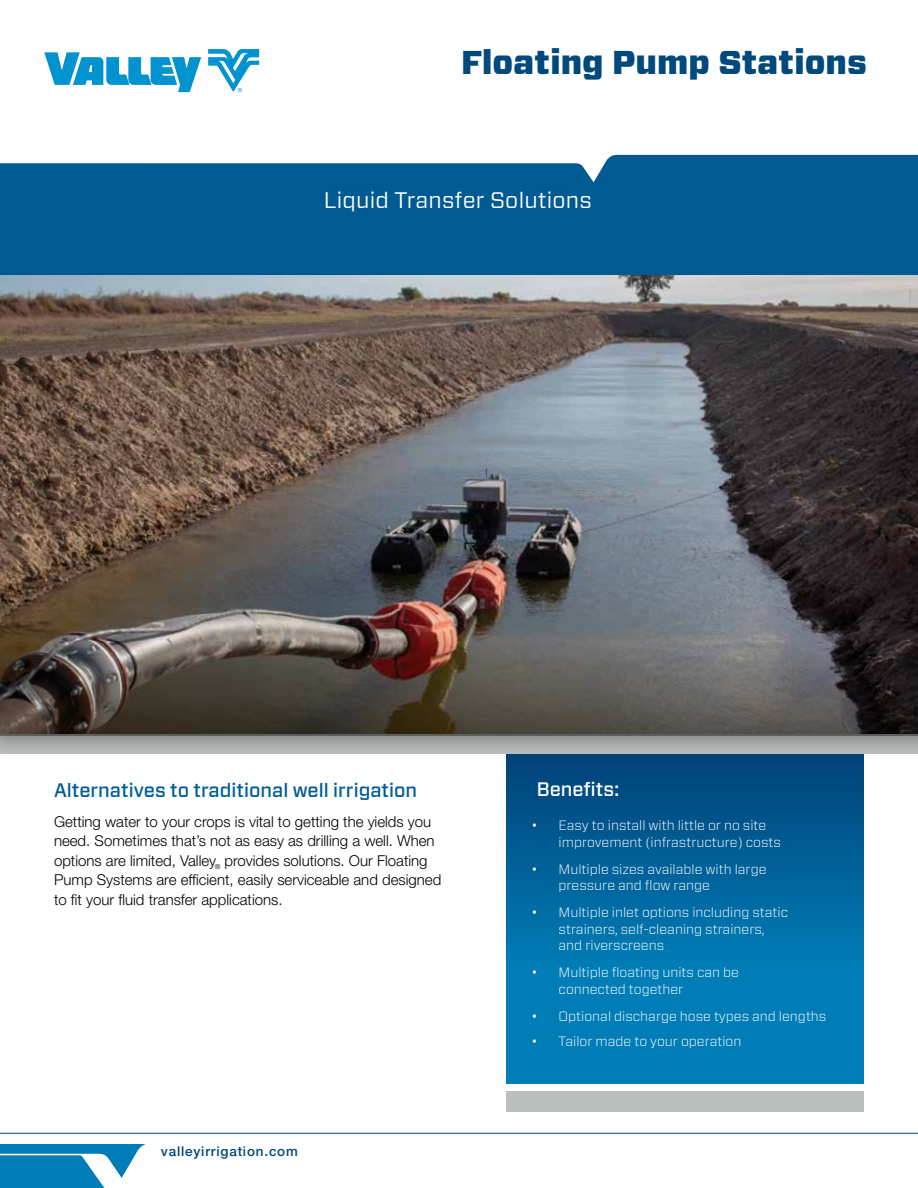
<style>
.page{position:relative;width:918px;height:1188px;background:#fff}
.page>*{position:absolute;margin:0;border:0;box-sizing:border-box;transform-origin:0 0}
.t1{font:900 33px "Forza";color:#00497c}
.t2{font:22.5px "Forza";letter-spacing:.01em;color:#fff}
.t3{font:500 19.5px "Forza";color:#005c97}
.t4{font:500 19.5px "Forza";color:#fff}
.t5{font:300 15px/19.5px "Helvetica Neue LT Pro";color:#000}
.t6{font:300 13.5px/16.5px "Forza";color:#fff}
.t7{font:500 13.5px "Helvetica Neue LT Pro";letter-spacing:.06em;color:#00497c}
</style>
<div class="page">
<div style="left:0;top:155px;width:918px;height:115px;background:#005b94"></div>
<div style="left:506px;top:752px;width:358px;height:332px;background:#007db6"></div>
<div style="left:506px;top:753px;width:358px;height:212px;background:linear-gradient(to bottom,#004178,#007cb5)"></div>
<div style="left:506px;top:1091px;width:358px;height:20px;background:#bdbfbf"></div>
<hr style="left:0;top:1133px;width:918px;height:1px;background:#00497c">
<div style="left:0;top:270px;width:918px;height:488px;background:#000;opacity:.26"></div>
<img style="left:0;top:275px;width:918px;height:367px">
<svg style="left:0;top:642px;width:918px;height:93px;background:#514b45"></svg>
<svg style="left:208px;top:49px;width:51px;height:43px"></svg>
<svg style="left:44px;top:52px;width:157px;height:40px"></svg>
<svg style="left:0;top:1144px;width:146px;height:44px"></svg>
<h1 class="t1" style="left:461px;top:40px;width:407px">Floating Pump Stations</h1>
<h2 class="t2" style="left:324px;top:184px;width:269px">Liquid Transfer Solutions</h2>
<h3 class="t3" style="left:54px;top:777px;width:365px">Alternatives to traditional well irrigation</h3>
<h3 class="t4" style="left:537px;top:776px;width:84px">Benefits:</h3>
<p class="t5" style="left:54px;top:811px;width:389px">Getting water to your crops is vital to getting the yields you need. Sometimes that’s not as easy as drilling a well. When options are limited, Valley<sub>®</sub> provides solutions. Our Floating Pump Systems are efficient, easily serviceable and designed to fit your fluid transfer applications.</p>
<p class="t6" style="left:559px;top:817px;width:224px;text-indent:-27px">• Easy to install with little or no site improvement (infrastructure) costs</p>
<p class="t6" style="left:559px;top:861px;width:209px;text-indent:-27px">• Multiple sizes available with large pressure and flow range</p>
<p class="t6" style="left:559px;top:904px;width:231px;text-indent:-27px">• Multiple inlet options including static strainers, self-cleaning strainers, and riverscreens</p>
<p class="t6" style="left:559px;top:964px;width:182px;text-indent:-27px">• Multiple floating units can be connected together</p>
<p class="t6" style="left:532px;top:1008px;width:296px">• Optional discharge hose types and lengths</p>
<p class="t6" style="left:532px;top:1033px;width:211px">• Tailor made to your operation</p>
<p class="t7" style="left:161px;top:1143px;width:138px">valleyirrigation.com</p>
</div>
